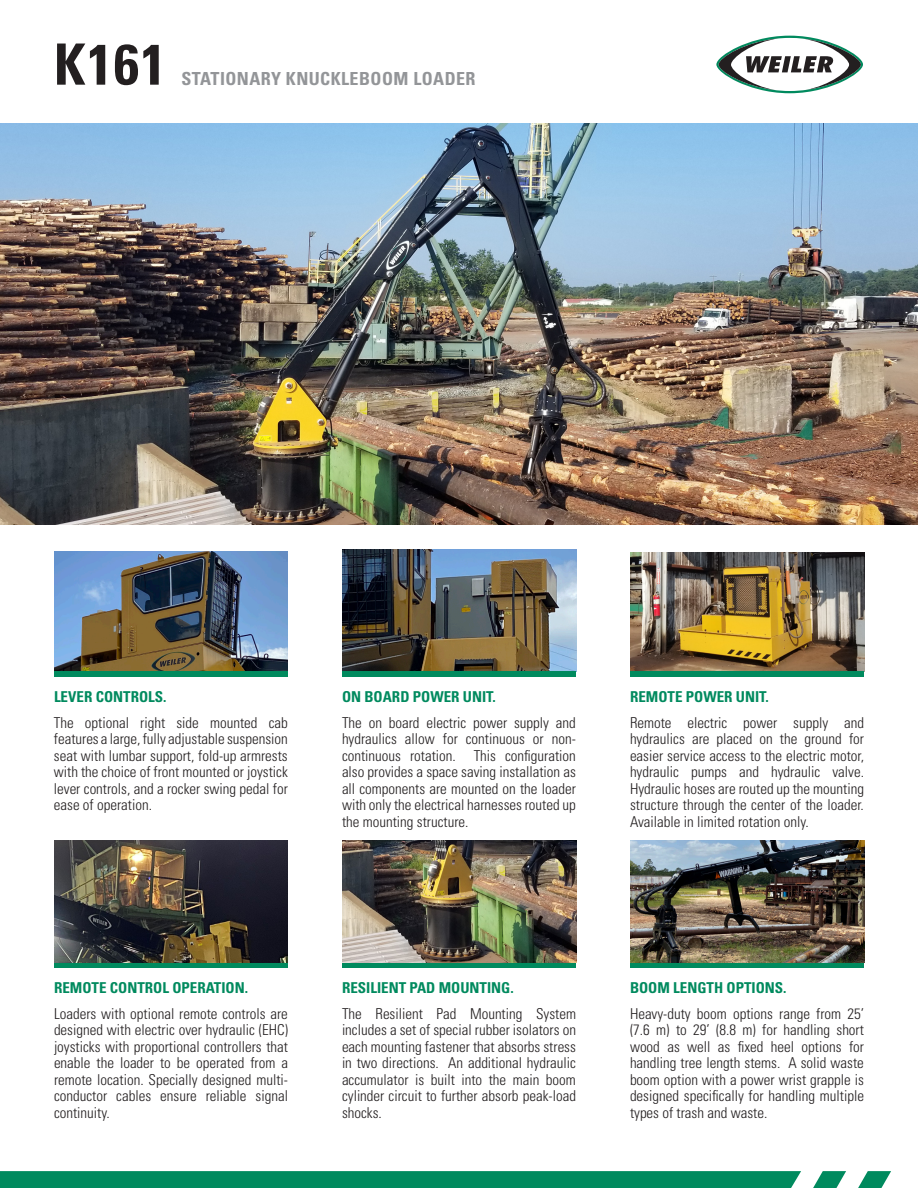
<style>
.page{position:relative;width:918px;height:1188px;background:#fff}
.page>*{position:absolute;margin:0;border:0;box-sizing:border-box;transform-origin:0 0}
.t1{font:700 condensed 57px "Univers LT Std";color:#231f20}
.t2{font:700 condensed 18px "Univers LT Std";letter-spacing:.025em;color:#939598}
.t3{font:300 condensed 15px/16.5px "Univers LT Std";color:#231f20;text-align:justify}
.t4{font:700 condensed 15px "Univers LT Std";color:#008a5e}
</style>
<div class="page">
<img style="left:0;top:123px;width:918px;height:402px">
<svg style="left:0;top:1171px;width:891px;height:17px;background:#0f9067"></svg>
<div style="left:54px;top:962px;width:234px;height:6px;background:#008a5e"></div>
<div style="left:342px;top:962px;width:234px;height:6px;background:#008a5e"></div>
<div style="left:630px;top:962px;width:234px;height:6px;background:#008a5e"></div>
<svg style="left:716px;top:36px;width:147px;height:57px"></svg>
<img style="left:54px;top:841px;width:234px;height:121px">
<img style="left:342px;top:550px;width:234px;height:121px">
<img style="left:342px;top:841px;width:234px;height:121px">
<img style="left:630px;top:552px;width:234px;height:119px">
<div style="left:630px;top:671px;width:234px;height:5px;background:#008a5e"></div>
<img style="left:54px;top:551px;width:234px;height:120px">
<div style="left:54px;top:671px;width:234px;height:5px;background:#008a5e"></div>
<div style="left:342px;top:671px;width:234px;height:5px;background:#008a5e"></div>
<img style="left:630px;top:841px;width:234px;height:121px">
<p class="t1" style="left:54px;top:29px;width:113px">K161</p>
<p class="t2" style="left:181px;top:67px;width:296px">STATIONARY KNUCKLEBOOM LOADER</p>
<p class="t4" style="left:54px;top:688px;width:114px">LEVER CONTROLS.</p>
<p class="t4" style="left:342px;top:688px;width:155px">ON BOARD POWER UNIT.</p>
<p class="t4" style="left:630px;top:688px;width:140px">REMOTE POWER UNIT.</p>
<p class="t3" style="left:54px;top:714px;width:236px">The optional right side mounted cab features a large, fully adjustable suspension seat with lumbar support, fold-up armrests with the choice of front mounted or joystick lever controls, and a rocker swing pedal for ease of operation.</p>
<p class="t3" style="left:342px;top:714px;width:235px">The on board electric power supply and hydraulics allow for continuous or non&shy;continuous rotation. This configuration also provides a space saving installation as all components are mounted on the loader with only the electrical harnesses routed up the mounting structure.</p>
<p class="t3" style="left:630px;top:714px;width:236px">Remote electric power supply and hydraulics are placed on the ground for easier service access to the electric motor, hydraulic pumps and hydraulic valve.<br>Hydraulic hoses are routed up the mounting structure through the center of the loader.<br>Available in limited rotation only.</p>
<p class="t4" style="left:54px;top:979px;width:196px">REMOTE CONTROL OPERATION.</p>
<p class="t3" style="left:54px;top:1005px;width:236px">Loaders with optional remote controls are designed with electric over hydraulic (EHC) joysticks with proportional controllers that enable the loader to be operated from a remote location. Specially designed multi&shy;conductor cables ensure reliable signal continuity.</p>
<p class="t4" style="left:342px;top:979px;width:173px">RESILIENT PAD MOUNTING.</p>
<p class="t4" style="left:630px;top:979px;width:158px">BOOM LENGTH OPTIONS.</p>
<p class="t3" style="left:342px;top:1005px;width:236px">The Resilient Pad Mounting System includes a set of special rubber isolators on each mounting fastener that absorbs stress in two directions. An additional hydraulic accumulator is built into the main boom cylinder circuit to further absorb peak-load shocks.</p>
<p class="t3" style="left:630px;top:1005px;width:236px">Heavy-duty boom options range from 25’ (7.6 m) to 29’ (8.8 m) for handling short wood as well as fixed heel options for handling tree length stems. A solid waste boom option with a power wrist grapple is designed specifically for handling multiple types of trash and waste.</p>
</div>
